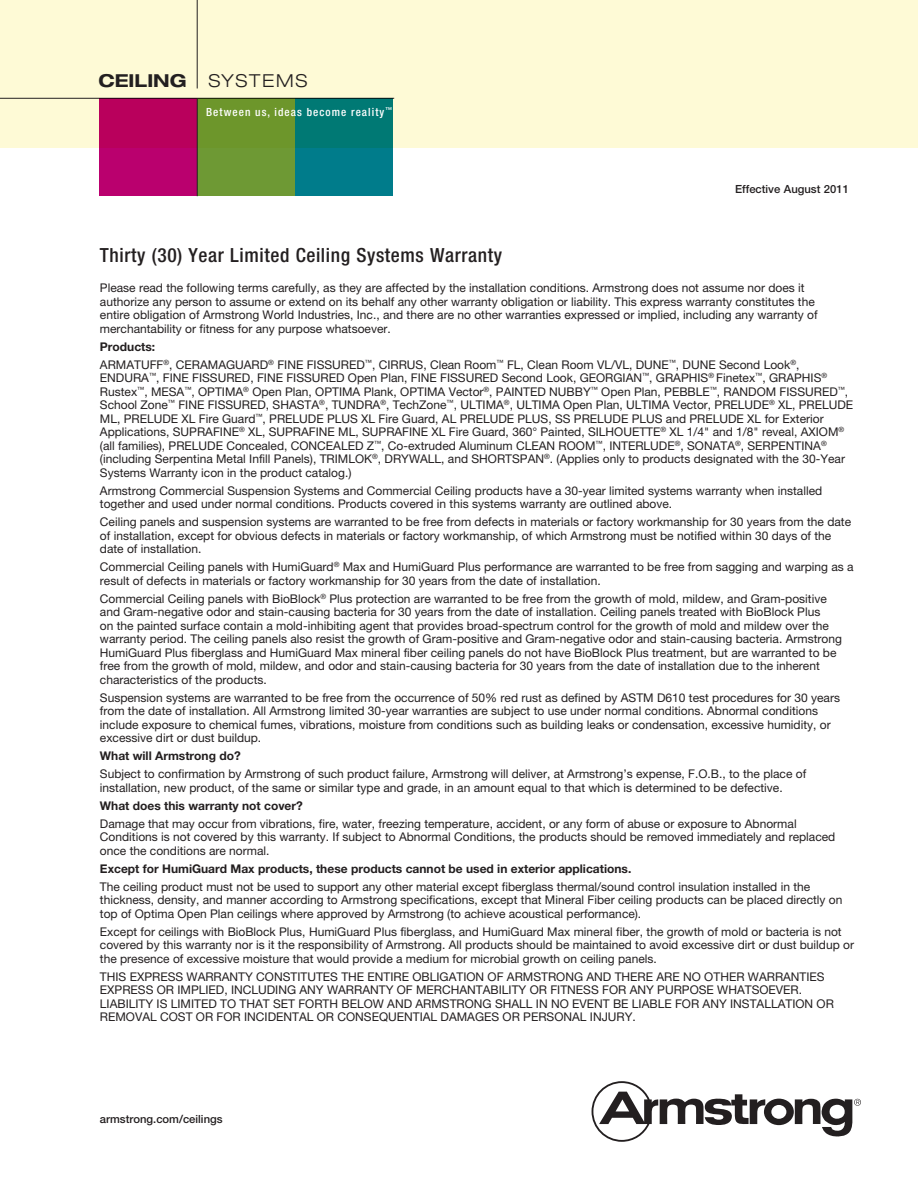
<style>
.page{position:relative;width:918px;height:1188px;background:#fff}
.page>*{position:absolute;margin:0;border:0;box-sizing:border-box;transform-origin:0 0}
.t1{font:500 condensed 19.5px "Helvetica Neue LT Std";letter-spacing:.03em;color:#231f20}
.t2{font:700 expanded 17.85px "Helvetica Neue LT Std";color:#231f20}
.t3{font:12px/13.5px "Helvetica Neue LT Std";color:#231f20}
.t4{font:700 12px "Helvetica Neue LT Std";color:#231f20}
.t5{font:500 11.25px "Helvetica Neue LT Std";color:#231f20}
.t6{font:500 condensed 11.25px "Helvetica Neue LT Std";letter-spacing:.095em;color:#fff}
.s1{font-weight:300}
.s2{font-weight:700}
</style>
<div class="page">
<div style="left:0;top:0;width:918px;height:148px;background:#fefad6"></div>
<hr style="left:0;top:98px;width:394px;height:1px;background:#231f20">
<hr style="left:197px;top:0;width:1px;height:88px;background:#231f20">
<div style="left:99px;top:98px;width:98px;height:98px;background:linear-gradient(to right,#ba0065,#b90065)"></div>
<div style="left:198px;top:98px;width:97px;height:98px;background:#6d962b"></div>
<div style="left:295px;top:98px;width:98px;height:98px;background:linear-gradient(to right,#007b80,#007b7f)"></div>
<hr style="left:197px;top:98px;width:1px;height:98px;background:#231f20">
<svg style="left:592px;top:1081px;width:269px;height:61px"></svg>
<h2 class="t2" style="left:98px;top:70px;width:210px">Ceiling <span class="s1">SYSTEMS</span></h2>
<p class="t6" style="left:206px;top:105px;width:187px">Between us, ideas become reality<sup>™</sup></p>
<p class="t5" style="left:735px;top:182px;width:115px">Effective August 2011</p>
<h1 class="t1" style="left:100px;top:243px;width:404px">Thirty (30) Year Limited Ceiling Systems Warranty</h1>
<p class="t3" style="left:100px;top:281px;width:719px">Please read the following terms carefully, as they are affected by the installation conditions. Armstrong does not assume nor does it authorize any person to assume or extend on its behalf any other warranty obligation or liability. This express warranty constitutes the entire obligation of Armstrong World Industries, Inc., and there are no other warranties expressed or implied, including any warranty of merchantability or fitness for any purpose whatsoever.</p>
<p class="t3" style="left:100px;top:337px;width:701px;line-height:18px"><span class="s2">Products:<br></span>ARMATUFF<sup>®</sup>, CERAMAGUARD<sup>®</sup> FINE FISSURED<sup>™</sup>, CIRRUS, Clean Room<sup>™</sup> FL, Clean Room VL/VL, DUNE<sup>™</sup>, DUNE Second Look<sup>®</sup>,</p>
<p class="t3" style="left:100px;top:371px;width:755px">ENDURA<sup>™</sup>, FINE FISSURED, FINE FISSURED Open Plan, FINE FISSURED Second Look, GEORGIAN<sup>™</sup>, GRAPHIS<sup>®</sup> Finetex<sup>™</sup>, GRAPHIS<sup>® </sup>Rustex<sup>™</sup>, MESA<sup>™</sup>, OPTIMA<sup>®</sup> Open Plan, OPTIMA Plank, OPTIMA Vector<sup>®</sup>, PAINTED NUBBY<sup>™</sup> Open Plan, PEBBLE<sup>™</sup>, RANDOM FISSURED<sup>™</sup>, School Zone<sup>™</sup> FINE FISSURED, SHASTA<sup>®</sup>, TUNDRA<sup>®</sup>, TechZone<sup>™</sup>, ULTIMA<sup>®</sup>, ULTIMA Open Plan, ULTIMA Vector, PRELUDE<sup>®</sup> XL, PRELUDE ML, PRELUDE XL Fire Guard<sup>™</sup>, PRELUDE PLUS XL Fire Guard, AL PRELUDE PLUS, SS PRELUDE PLUS and PRELUDE XL for Exterior Applications, SUPRAFINE<sup>®</sup> XL, SUPRAFINE ML, SUPRAFINE XL Fire Guard, 360° Painted, SILHOUETTE<sup>®</sup> XL 1/4" and 1/8" reveal, AXIOM<sup>® </sup>(all families), PRELUDE Concealed, CONCEALED Z<sup>™</sup>, Co-extruded Aluminum CLEAN ROOM<sup>™</sup>, INTERLUDE<sup>®</sup>, SONATA<sup>®</sup>, SERPENTINA<sup>® </sup>(including Serpentina Metal Infill Panels), TRIMLOK<sup>®</sup>, DRYWALL, and SHORTSPAN<sup>®</sup>. (Applies only to products designated with the 30-Year Systems Warranty icon in the product catalog.)</p>
<p class="t3" style="left:100px;top:483px;width:724px">Armstrong Commercial Suspension Systems and Commercial Ceiling products have a 30-year limited systems warranty when installed together and used under normal conditions. Products covered in this systems warranty are outlined above.</p>
<p class="t3" style="left:100px;top:515px;width:753px">Ceiling panels and suspension systems are warranted to be free from defects in materials or factory workmanship for 30 years from the date of installation, except for obvious defects in materials or factory workmanship, of which Armstrong must be notified within 30 days of the date of installation.</p>
<p class="t3" style="left:100px;top:560px;width:755px">Commercial Ceiling panels with HumiGuard<sup>®</sup> Max and HumiGuard Plus performance are warranted to be free from sagging and warping as a result of defects in materials or factory workmanship for 30 years from the date of installation.</p>
<p class="t3" style="left:100px;top:591px;width:744px">Commercial Ceiling panels with BioBlock<sup>®</sup> Plus protection are warranted to be free from the growth of mold, mildew, and Gram-positive and Gram-negative odor and stain-causing bacteria for 30 years from the date of installation. Ceiling panels treated with BioBlock Plus<br>on the painted surface contain a mold-inhibiting agent that provides broad-spectrum control for the growth of mold and mildew over the warranty period. The ceiling panels also resist the growth of Gram-positive and Gram-negative odor and stain-causing bacteria. Armstrong HumiGuard Plus fiberglass and HumiGuard Max mineral fiber ceiling panels do not have BioBlock Plus treatment, but are warranted to be free from the growth of mold, mildew, and odor and stain-causing bacteria for 30 years from the date of installation due to the inherent characteristics of the products.</p>
<p class="t3" style="left:100px;top:690px;width:742px">Suspension systems are warranted to be free from the occurrence of 50% red rust as defined by ASTM D610 test procedures for 30 years from the date of installation. All Armstrong limited 30-year warranties are subject to use under normal conditions. Abnormal conditions include exposure to chemical fumes, vibrations, moisture from conditions such as building leaks or condensation, excessive humidity, or excessive dirt or dust buildup.</p>
<p class="t4" style="left:100px;top:748px;width:142px">What will Armstrong do?</p>
<p class="t3" style="left:100px;top:767px;width:708px">Subject to confirmation by Armstrong of such product failure, Armstrong will deliver, at Armstrong’s expense, F.O.B., to the place of installation, new product, of the same or similar type and grade, in an amount equal to that which is determined to be defective.</p>
<p class="t4" style="left:100px;top:798px;width:204px">What does this warranty not cover?</p>
<p class="t3" style="left:100px;top:816px;width:737px">Damage that may occur from vibrations, fire, water, freezing temperature, accident, or any form of abuse or exposure to Abnormal<br>Conditions is not covered by this warranty. If subject to Abnormal Conditions, the products should be removed immediately and replaced once the conditions are normal.</p>
<p class="t4" style="left:100px;top:861px;width:533px">Except for HumiGuard Max products, these products cannot be used in exterior applications.</p>
<p class="t3" style="left:100px;top:879px;width:744px">The ceiling product must not be used to support any other material except fiberglass thermal/sound control insulation installed in the thickness, density, and manner according to Armstrong specifications, except that Mineral Fiber ceiling products can be placed directly on top of Optima Open Plan ceilings where approved by Armstrong (to achieve acoustical performance).</p>
<p class="t3" style="left:100px;top:924px;width:756px">Except for ceilings with BioBlock Plus, HumiGuard Plus fiberglass, and HumiGuard Max mineral fiber, the growth of mold or bacteria is not covered by this warranty nor is it the responsibility of Armstrong. All products should be maintained to avoid excessive dirt or dust buildup or the presence of excessive moisture that would provide a medium for microbial growth on ceiling panels.</p>
<p class="t3" style="left:100px;top:969px;width:736px">THIS EXPRESS WARRANTY CONSTITUTES THE ENTIRE OBLIGATION OF ARMSTRONG AND THERE ARE NO OTHER WARRANTIES EXPRESS OR IMPLIED, INCLUDING ANY WARRANTY OF MERCHANTABILITY OR FITNESS FOR ANY PURPOSE WHATSOEVER.<br>LIABILITY IS LIMITED TO THAT SET FORTH BELOW AND ARMSTRONG SHALL IN NO EVENT BE LIABLE FOR ANY INSTALLATION OR REMOVAL COST OR FOR INCIDENTAL OR CONSEQUENTIAL DAMAGES OR PERSONAL INJURY.</p>
<p class="t5" style="left:100px;top:1112px;width:124px">armstrong.com/ceilings</p>
</div>
